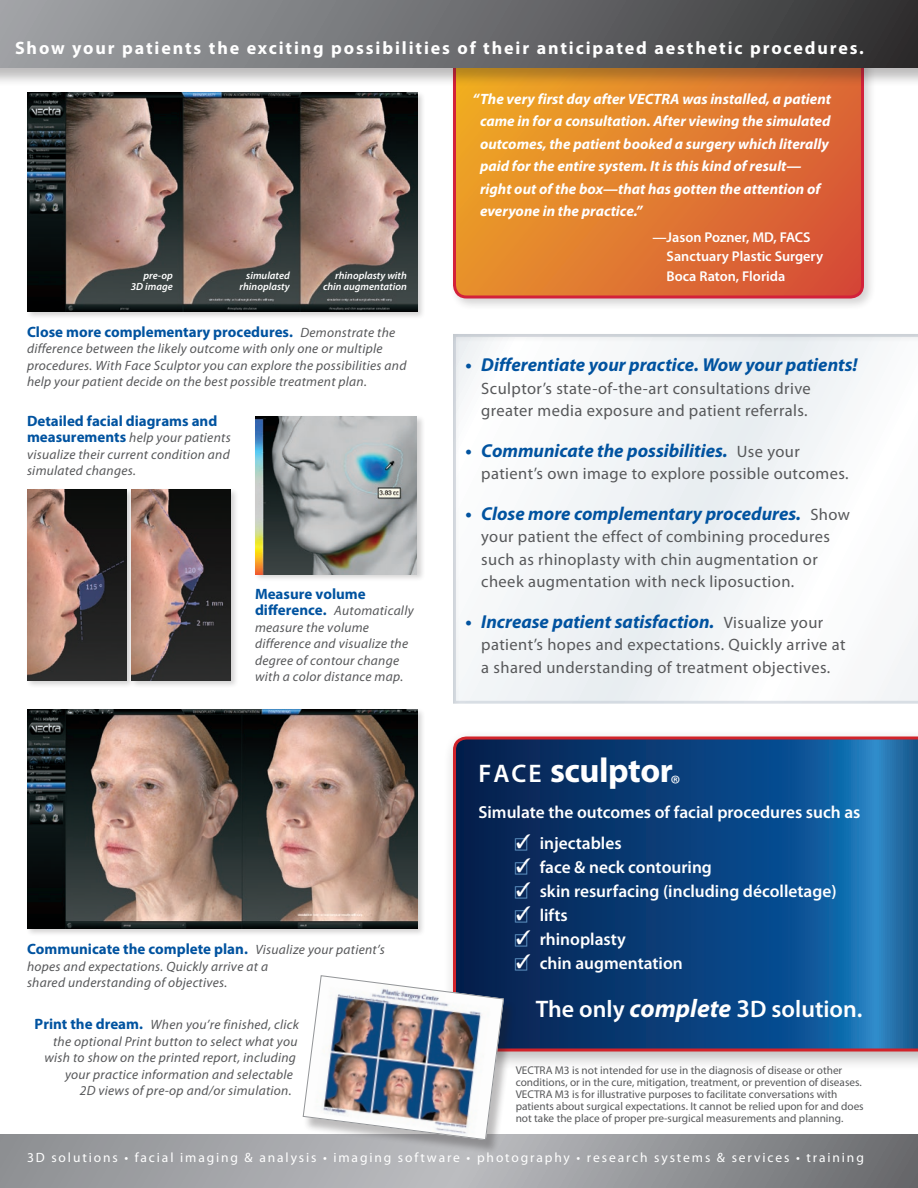
<style>
.page{position:relative;width:918px;height:1188px;background:#fff}
.page>*{position:absolute;margin:0;border:0;box-sizing:border-box;transform-origin:0 0}
.deck{font:700 34.5px "Myriad Pro";letter-spacing:-.015em;color:#fff}
._12_16_Semibold_gray{font:600 24px "Myriad Pro";color:#fff}
.testimonial2{font:italic 700 18.75px "Myriad Pro";color:#0153a0}
.t1{font:700 18px "Myriad Pro";letter-spacing:.105em;color:#fff}
._12_16_Semibold_gray-2{font:600 17.4px "Myriad Pro";color:#fff}
.testimonial2-2{font:16.5px/22.5px "Myriad Pro";letter-spacing:.025em;color:#57585a}
.testimonial2-3{font:italic 700 15px/22.5px "Myriad Pro";color:#fff}
.Caption_9_11_blue_it{font:700 15px "Myriad Pro";color:#0153a0}
.Caption_9_10_5_blue{font:700 15px "Myriad Pro";color:#0153a0}
.byline{font:600 14.25px/19.5px "Myriad Pro";color:#fff}
.Caption_9_11_blue_it-2{font:italic 13.5px/16.5px "Myriad Pro";letter-spacing:.02em;color:#57585a}
.t2{font:13.5px "Myriad Pro";letter-spacing:.14em;color:#fff}
.Caption_9_10_5_blue-2{font:italic 13.5px/16.5px "Myriad Pro";letter-spacing:.02em;color:#57585a}
.Caption_9_11_blue_it-3{font:11.25px/12px "Myriad Pro";color:#57585a}
.t3{font:italic 600 10.5px/10.5px "Myriad Pro";color:#fff;text-align:right}
.s1{font-weight:400;font-style:italic;font-size:13.5px;color:#57585a}
.s2{font-weight:700;font-style:normal;font-size:15px;color:#0153a0}
.s3{font-weight:400;font-style:normal;font-size:16.5px;color:#57585a}
.s4{font-weight:600;font-size:25.5px}
.s5{font-family:"European Pi Three";font-weight:400;font-size:13.5px;color:#6ba2d2}
.s6{font-weight:700;font-style:italic;font-size:25.5px}
.s7{font-size:25.5px}
</style>
<div class="page">
<div style="left:25px;top:90px;width:400px;height:230px;background:#231f20;opacity:.2"></div>
<img style="left:27px;top:92px;width:390px;height:220px">
<div style="left:449px;top:35px;width:427px;height:276px;background:#231f20;opacity:.2"></div>
<svg style="left:454px;top:87px;width:408px;height:210px;background:#e17b2f"></svg>
<div style="left:453px;top:39px;width:411px;height:259px;border:3px solid #d3213a;border-radius:12px"></div>
<div style="left:453px;top:332px;width:465px;height:373px;background:#f2f5f7"></div>
<div style="left:253px;top:414px;width:172px;height:168px;background:#231f20;opacity:.2"></div>
<img style="left:255px;top:416px;width:162px;height:158px">
<svg style="left:0;top:1134px;width:918px;height:54px;background:#98999d"></svg>
<div style="left:0;top:0;width:918px;height:87px;background:#231f20;opacity:.3"></div>
<div style="left:0;top:0;width:918px;height:68px;background:linear-gradient(to right,#a3a6a9,#323233)"></div>
<div style="left:443px;top:729px;width:475px;height:341px;background:#231f20;opacity:.3"></div>
<svg style="left:453px;top:736px;width:465px;height:316px;background:#12457e"></svg>
<div style="left:25px;top:708px;width:400px;height:229px;background:#231f20;opacity:.2"></div>
<img style="left:27px;top:710px;width:390px;height:219px">
<div style="left:302px;top:978px;width:214px;height:177px;background:#231f20;opacity:.3"></div>
<img style="left:302px;top:975px;width:202px;height:165px">
<div style="left:25px;top:487px;width:214px;height:202px;background:#231f20;opacity:.2"></div>
<img style="left:131px;top:489px;width:100px;height:191px">
<img style="left:27px;top:489px;width:100px;height:191px">
<p class="t1" style="left:15px;top:38px;width:850px">Show your patients the exciting possibilities of their anticipated aesthetic procedures.</p>
<p class="t3" style="left:131px;top:271px;width:43px">pre-op<br>3D image</p>
<p class="t3" style="left:240px;top:271px;width:52px">simulated rhinoplasty</p>
<p class="t3" style="left:323px;top:271px;width:85px">rhinoplasty with chin augmentation</p>
<p class="Caption_9_11_blue_it" style="left:27px;top:323px;width:370px">Close more complementary procedures. <span class="s1">Demonstrate the</span></p>
<p class="Caption_9_11_blue_it-2" style="left:27px;top:341px;width:381px">difference between the likely outcome with only one or multiple procedures. With Face Sculptor you can explore the possibilities and help your patient decide on the best possible treatment plan.</p>
<p class="Caption_9_11_blue_it" style="left:27px;top:412px;width:192px">Detailed facial diagrams and</p>
<p class="Caption_9_11_blue_it-2" style="left:27px;top:430px;width:205px;text-align:justify"><span class="s2">measurements</span> help your patients visualize their current condition and simulated changes.</p>
<p class="Caption_9_11_blue_it" style="left:255px;top:585px;width:112px">Measure volume</p>
<p class="Caption_9_11_blue_it-2" style="left:255px;top:603px;width:160px"><span class="s2">difference.</span> Automatically measure the volume difference and visualize the degree of contour change with a color distance map.</p>
<p class="Caption_9_10_5_blue" style="left:27px;top:941px;width:360px">Communicate the complete plan. <span class="s1">Visualize your patient’s</span></p>
<p class="Caption_9_10_5_blue-2" style="left:27px;top:958px;width:243px">hopes and expectations. Quickly arrive at a shared understanding of objectives.</p>
<p class="Caption_9_11_blue_it-2" style="left:35px;top:1017px;width:266px"><span class="s2">Print the dream.</span> When you’re finished, click</p>
<p class="Caption_9_11_blue_it-2" style="left:53px;top:1033px;width:246px">the optional Print button to select what you</p>
<p class="Caption_9_11_blue_it-2" style="left:44px;top:1050px;width:253px">wish to show on the printed report, including</p>
<p class="Caption_9_11_blue_it-2" style="left:65px;top:1066px;width:230px">your practice information and selectable</p>
<p class="Caption_9_11_blue_it-2" style="left:80px;top:1083px;width:213px">2D views of pre-op and/or simulation.</p>
<p class="testimonial2-3" style="left:480px;top:87px;width:353px;text-indent:-8px">“The very first day after VECTRA was installed, a patient came in for a consultation. After viewing the simulated outcomes, the patient booked a surgery which literally paid for the entire system. It is this kind of result— right out of the box—that has gotten the attention of everyone in the practice.”</p>
<p class="byline" style="left:667px;top:227px;width:158px;text-indent:-14px">—Jason Pozner, MD, FACS<br>Sanctuary Plastic Surgery<br>Boca Raton, Florida</p>
<p class="testimonial2" style="left:466px;top:355px;width:394px">• Differentiate your practice. Wow your patients!</p>
<p class="testimonial2-2" style="left:481px;top:377px;width:331px">Sculptor’s state-of-the-art consultations drive greater media exposure and patient referrals.</p>
<p class="testimonial2" style="left:466px;top:440px;width:336px">• Communicate the possibilities. <span class="s3">Use your</span></p>
<p class="testimonial2-2" style="left:481px;top:463px;width:369px">patient’s own image to explore possible outcomes.</p>
<p class="testimonial2" style="left:466px;top:503px;width:386px">• Close more complementary procedures. <span class="s3">Show</span></p>
<p class="testimonial2-2" style="left:481px;top:526px;width:350px">your patient the effect of combining procedures such as rhinoplasty with chin augmentation or cheek augmentation with neck liposuction.</p>
<p class="testimonial2" style="left:466px;top:611px;width:359px">• Increase patient satisfaction. <span class="s3">Visualize your</span></p>
<p class="testimonial2-2" style="left:481px;top:634px;width:366px">patient’s hopes and expectations. Quickly arrive at a shared understanding of treatment objectives.</p>
<p class="deck" style="left:479px;top:751px;width:204px"><span class="s4">FACE</span> sculptor<sub>®</sub></p>
<p class="_12_16_Semibold_gray-2" style="left:479px;top:802px;width:384px">Simulate the outcomes of facial procedures such as</p>
<p class="_12_16_Semibold_gray-2" style="left:515px;top:834px;width:109px"><span class="s5">N</span>✓ injectables</p>
<p class="_12_16_Semibold_gray-2" style="left:515px;top:858px;width:199px"><span class="s5">N</span>✓ face &amp; neck contouring</p>
<p class="_12_16_Semibold_gray-2" style="left:515px;top:882px;width:324px"><span class="s5">N</span>✓ skin resurfacing (including décolletage)</p>
<p class="_12_16_Semibold_gray-2" style="left:515px;top:906px;width:55px"><span class="s5">N</span>✓ lifts</p>
<p class="_12_16_Semibold_gray-2" style="left:515px;top:930px;width:113px"><span class="s5">N</span>✓ rhinoplasty</p>
<p class="_12_16_Semibold_gray-2" style="left:515px;top:954px;width:170px"><span class="s5">N</span>✓ chin augmentation</p>
<p class="_12_16_Semibold_gray" style="left:536px;top:996px;width:328px">The only <span class="s6">complete</span> <span class="s7">3</span>D solution.</p>
<p class="Caption_9_11_blue_it-3" style="left:516px;top:1065px;width:350px">VECTRA M3 is not intended for use in the diagnosis of disease or other conditions, or in the cure, mitigation, treatment, or prevention of diseases.<br>VECTRA M3 is for illustrative purposes to facilitate conversations with patients about surgical expectations. It cannot be relied upon for and does not take the place of proper pre-surgical measurements and planning.</p>
<p class="t2" style="left:27px;top:1150px;width:838px">3D solutions • facial imaging &amp; analysis • imaging software • photography • research systems &amp; services • training</p>
</div>
